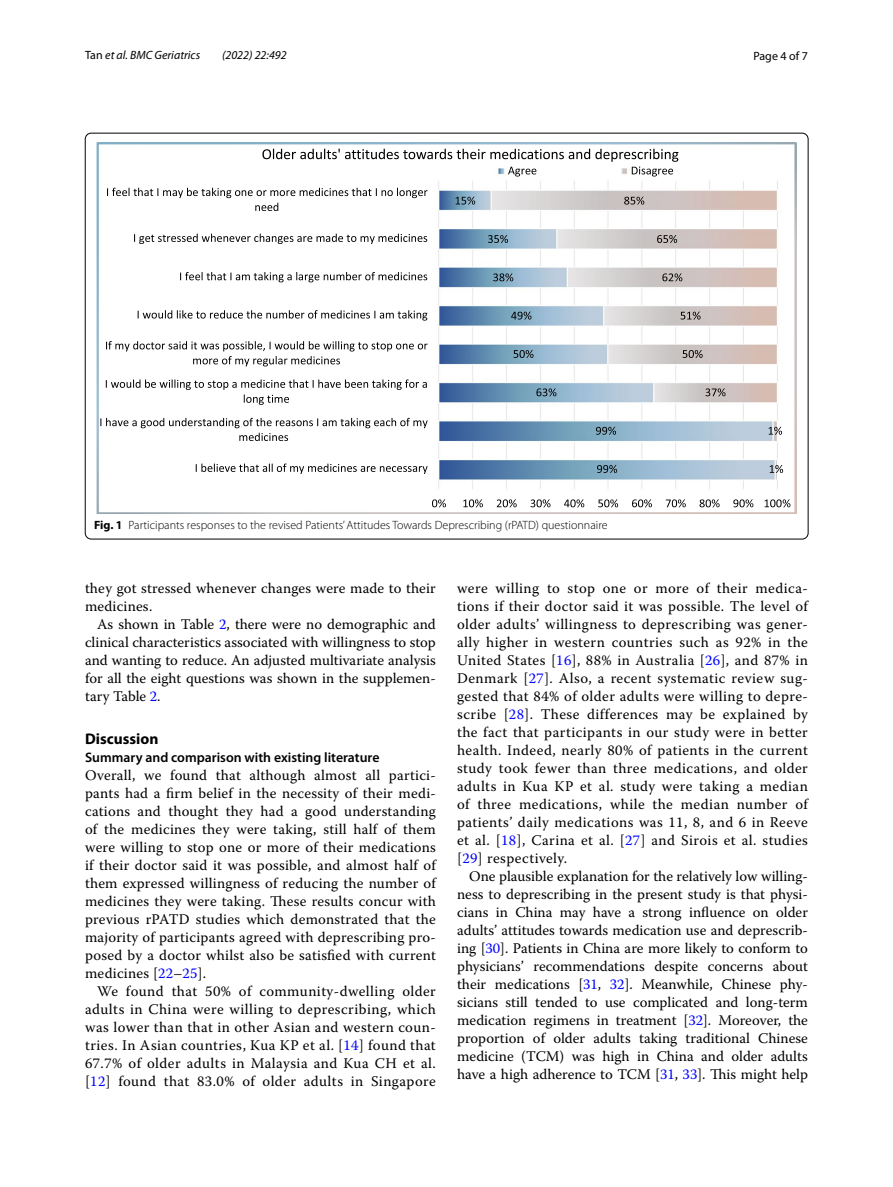
<style>
.page{position:relative;width:893px;height:1187px;background:#fff}
.page>*{position:absolute;margin:0;border:0;box-sizing:border-box;transform-origin:0 0}
.t1{font:700 15.45px "Myriad Pro";color:#000}
.t2{font:14.7px/18px "Warnock Pro";letter-spacing:.015em;color:#000;text-align:justify}
.t3{font:600 13.8px "Myriad Pro";color:#000}
.t4{font:300 12px "Myriad Pro";color:#000}
.t5{font:italic 12px "Myriad Pro";color:#000}
.t6{font:12px "Myriad Pro";color:#000}
.s1{font-style:normal}
.s2{font-weight:700}
.s3{color:#00f}
</style>
<div class="page">
<img style="left:96px;top:142px;width:701px;height:372px">
<svg style="left:597px;top:465px;width:20px;height:8px"></svg>
<svg style="left:596px;top:426px;width:20px;height:9px"></svg>
<svg style="left:536px;top:388px;width:20px;height:8px"></svg>
<svg style="left:513px;top:350px;width:20px;height:8px"></svg>
<svg style="left:511px;top:311px;width:20px;height:8px"></svg>
<svg style="left:493px;top:273px;width:20px;height:8px"></svg>
<svg style="left:488px;top:235px;width:20px;height:8px"></svg>
<svg style="left:456px;top:196px;width:19px;height:9px"></svg>
<svg style="left:770px;top:465px;width:13px;height:8px"></svg>
<svg style="left:769px;top:426px;width:13px;height:9px"></svg>
<svg style="left:705px;top:388px;width:20px;height:8px"></svg>
<svg style="left:683px;top:350px;width:20px;height:8px"></svg>
<svg style="left:680px;top:311px;width:20px;height:8px"></svg>
<svg style="left:662px;top:273px;width:20px;height:8px"></svg>
<svg style="left:657px;top:235px;width:20px;height:8px"></svg>
<svg style="left:624px;top:196px;width:20px;height:9px"></svg>
<svg style="left:432px;top:499px;width:14px;height:8px"></svg>
<svg style="left:463px;top:499px;width:20px;height:8px"></svg>
<svg style="left:497px;top:499px;width:20px;height:8px"></svg>
<svg style="left:531px;top:499px;width:19px;height:8px"></svg>
<svg style="left:564px;top:499px;width:20px;height:8px"></svg>
<svg style="left:598px;top:499px;width:20px;height:8px"></svg>
<svg style="left:632px;top:499px;width:20px;height:8px"></svg>
<svg style="left:666px;top:499px;width:20px;height:8px"></svg>
<svg style="left:699px;top:499px;width:21px;height:8px"></svg>
<svg style="left:733px;top:499px;width:20px;height:8px"></svg>
<svg style="left:765px;top:499px;width:25px;height:8px"></svg>
<svg style="left:196px;top:463px;width:232px;height:11px"></svg>
<svg style="left:100px;top:418px;width:328px;height:23px"></svg>
<svg style="left:106px;top:379px;width:321px;height:26px"></svg>
<svg style="left:106px;top:341px;width:322px;height:25px"></svg>
<svg style="left:138px;top:310px;width:289px;height:10px"></svg>
<svg style="left:180px;top:272px;width:247px;height:10px"></svg>
<svg style="left:134px;top:233px;width:293px;height:11px"></svg>
<svg style="left:107px;top:188px;width:320px;height:23px"></svg>
<svg style="left:262px;top:149px;width:416px;height:27px"></svg>
<p class="t5" style="left:85px;top:48px;width:117px"><span class="s1">Tan</span> et al. BMC Geriatrics</p>
<p class="t5" style="left:222px;top:48px;width:66px">(2022) 22:492</p>
<p class="t6" style="left:753px;top:48px;width:56px">Page 4 of 7</p>
<p class="t4" style="left:94px;top:518px;width:515px"><span class="s2">Fig. 1</span> Participants responses to the revised Patients’ Attitudes Towards Deprescribing (rPATD) questionnaire</p>
<p class="t2" style="left:85px;top:579px;width:352px">they got stressed whenever changes were made to their medicines.</p>
<p class="t2" style="left:85px;top:615px;width:352px;text-indent:12px">As shown in Table <span class="s3">2</span>, there were no demographic and clinical characteristics associated with willingness to stop and wanting to reduce. An adjusted multivariate analysis for all the eight questions was shown in the supplemen&shy;tary Table <span class="s3">2</span>.</p>
<p class="t1" style="left:85px;top:728px;width:75px">Discussion</p>
<p class="t3" style="left:85px;top:748px;width:296px">Summary and comparison with existing literature</p>
<p class="t2" style="left:85px;top:766px;width:352px">Overall, we found that although almost all partici&shy;pants had a firm belief in the necessity of their medi&shy;cations and thought they had a good understanding of the medicines they were taking, still half of them were willing to stop one or more of their medications if their doctor said it was possible, and almost half of them expressed willingness of reducing the number of medicines they were taking. These results concur with previous rPATD studies which demonstrated that the majority of participants agreed with deprescribing pro&shy;posed by a doctor whilst also be satisfied with current medicines [<span class="s3">22</span>–<span class="s3">25</span>].</p>
<p class="t2" style="left:85px;top:982px;width:352px;text-indent:12px">We found that 50% of community-dwelling older adults in China were willing to deprescribing, which was lower than that in other Asian and western coun&shy;tries. In Asian countries, Kua KP et al. [<span class="s3">14</span>] found that 67.7% of older adults in Malaysia and Kua CH et al. [<span class="s3">12</span>] found that 83.0% of older adults in Singapore</p>
<p class="t2" style="left:457px;top:579px;width:352px">were willing to stop one or more of their medica&shy;tions if their doctor said it was possible. The level of older adults’ willingness to deprescribing was gener&shy;ally higher in western countries such as 92% in the United States [<span class="s3">16</span>], 88% in Australia [<span class="s3">26</span>], and 87% in Denmark [<span class="s3">27</span>]. Also, a recent systematic review sug&shy;gested that 84% of older adults were willing to depre&shy;scribe [<span class="s3">28</span>]. These differences may be explained by the fact that participants in our study were in better health. Indeed, nearly 80% of patients in the current study took fewer than three medications, and older adults in Kua KP et al. study were taking a median of three medications, while the median number of patients’ daily medications was 11, 8, and 6 in Reeve et al. [<span class="s3">18</span>], Carina et al. [<span class="s3">27</span>] and Sirois et al. studies [<span class="s3">29</span>] respectively.</p>
<p class="t2" style="left:457px;top:866px;width:352px;text-indent:12px">One plausible explanation for the relatively low willing&shy;ness to deprescribing in the present study is that physi&shy;cians in China may have a strong influence on older adults’ attitudes towards medication use and deprescrib&shy;ing [<span class="s3">30</span>]. Patients in China are more likely to conform to physicians’ recommendations despite concerns about their medications [<span class="s3">31</span>, <span class="s3">32</span>]. Meanwhile, Chinese phy&shy;sicians still tended to use complicated and long-term medication regimens in treatment [<span class="s3">32</span>]. Moreover, the proportion of older adults taking traditional Chinese medicine (TCM) was high in China and older adults have a high adherence to TCM [<span class="s3">31</span>, <span class="s3">33</span>]. This might help</p>
</div>
